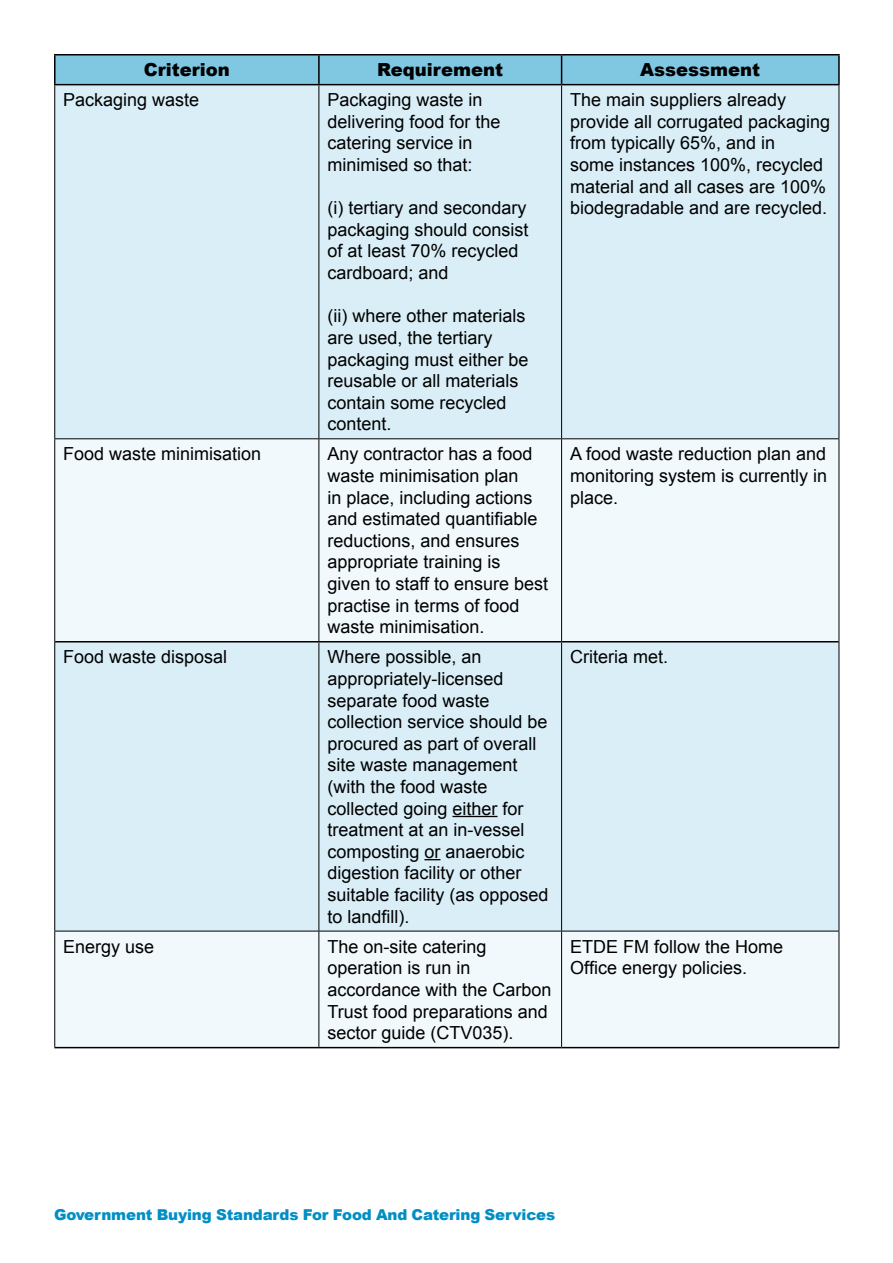
<style>
.page{position:relative;width:893px;height:1263px;background:#fff}
.page>*{position:absolute;margin:0;border:0;box-sizing:border-box;transform-origin:0 0}
.t1{font:18px/21.6px "Arial";color:#000}
.t2{font:900 18px "Arial";color:#000}
.t3{font:900 15px "Arial";letter-spacing:-.01em;color:#008fc5}
</style>
<div class="page">
<div style="left:55px;top:55px;width:264px;height:30px;background:#80c7e2"></div>
<div style="left:319px;top:55px;width:243px;height:30px;background:#80c7e2"></div>
<div style="left:562px;top:55px;width:277px;height:30px;background:#80c7e2"></div>
<div style="left:55px;top:85px;width:264px;height:354px;background:#d9eef6"></div>
<div style="left:319px;top:85px;width:243px;height:354px;background:#d9eef6"></div>
<div style="left:562px;top:85px;width:277px;height:354px;background:#d9eef6"></div>
<div style="left:55px;top:642px;width:264px;height:289px;background:#d9eef6"></div>
<div style="left:319px;top:642px;width:243px;height:289px;background:#d9eef6"></div>
<div style="left:562px;top:642px;width:277px;height:289px;background:#d9eef6"></div>
<div style="left:55px;top:439px;width:264px;height:203px;background:#f2f9fc"></div>
<div style="left:319px;top:439px;width:243px;height:203px;background:#f2f9fc"></div>
<div style="left:562px;top:439px;width:277px;height:203px;background:#f2f9fc"></div>
<div style="left:55px;top:931px;width:264px;height:116px;background:#f2f9fc"></div>
<div style="left:319px;top:931px;width:243px;height:116px;background:#f2f9fc"></div>
<div style="left:562px;top:931px;width:277px;height:116px;background:#f2f9fc"></div>
<hr style="left:54px;top:54px;width:265px;height:2px;background:#000">
<hr style="left:54px;top:56px;width:2px;height:28px;background:#000">
<hr style="left:319px;top:54px;width:243px;height:2px;background:#000">
<hr style="left:318px;top:56px;width:2px;height:28px;background:#000">
<hr style="left:562px;top:54px;width:278px;height:2px;background:#000">
<svg style="left:561px;top:56px;width:1px;height:28px"></svg>
<hr style="left:838px;top:56px;width:2px;height:28px;background:#000">
<hr style="left:54px;top:84px;width:265px;height:1px;background:#000">
<hr style="left:319px;top:84px;width:243px;height:1px;background:#000">
<hr style="left:562px;top:84px;width:278px;height:1px;background:#000">
<hr style="left:54px;top:439px;width:1px;height:203px;background:#000">
<hr style="left:318px;top:439px;width:1px;height:202px;background:#000">
<hr style="left:561px;top:439px;width:1px;height:202px;background:#000">
<hr style="left:839px;top:439px;width:1px;height:203px;background:#000">
<hr style="left:54px;top:931px;width:1px;height:116px;background:#000">
<hr style="left:318px;top:931px;width:1px;height:116px;background:#000">
<hr style="left:561px;top:931px;width:1px;height:116px;background:#000">
<hr style="left:839px;top:931px;width:1px;height:116px;background:#000">
<hr style="left:54px;top:85px;width:1px;height:353px;background:#000">
<hr style="left:318px;top:85px;width:1px;height:353px;background:#000">
<hr style="left:561px;top:85px;width:1px;height:353px;background:#000">
<hr style="left:839px;top:85px;width:1px;height:353px;background:#000">
<hr style="left:54px;top:438px;width:265px;height:1px;background:#000">
<hr style="left:319px;top:438px;width:243px;height:1px;background:#000">
<hr style="left:562px;top:438px;width:277px;height:1px;background:#000">
<hr style="left:54px;top:642px;width:1px;height:289px;background:#000">
<hr style="left:55px;top:641px;width:264px;height:1px;background:#000">
<hr style="left:319px;top:641px;width:243px;height:1px;background:#000">
<hr style="left:562px;top:641px;width:277px;height:1px;background:#000">
<hr style="left:318px;top:642px;width:1px;height:289px;background:#000">
<hr style="left:561px;top:642px;width:1px;height:289px;background:#000">
<hr style="left:839px;top:642px;width:1px;height:289px;background:#000">
<hr style="left:54px;top:931px;width:265px;height:1px;background:#000">
<hr style="left:319px;top:931px;width:243px;height:1px;background:#000">
<hr style="left:562px;top:931px;width:277px;height:1px;background:#000">
<hr style="left:54px;top:1047px;width:265px;height:1px;background:#000">
<hr style="left:319px;top:1047px;width:243px;height:1px;background:#000">
<hr style="left:562px;top:1047px;width:277px;height:1px;background:#000">
<hr style="left:452px;top:816px;width:45px;height:1px;background:#000">
<svg style="left:424px;top:859px;width:16px;height:1px"></svg>
<p class="t2" style="left:144px;top:57px;width:87px">Criterion</p>
<p class="t2" style="left:377px;top:57px;width:127px">Requirement</p>
<p class="t2" style="left:640px;top:57px;width:122px">Assessment</p>
<p class="t1" style="left:63px;top:89px;width:138px">Packaging waste</p>
<p class="t1" style="left:327px;top:89px;width:175px">Packaging waste in delivering food for the catering service in minimised so that:</p>
<p class="t1" style="left:327px;top:197px;width:203px">(i) tertiary and secondary packaging should consist of at least 70% recycled cardboard; and</p>
<p class="t1" style="left:570px;top:89px;width:262px">The main suppliers already provide all corrugated packaging from typically 65%, and in<br>some instances 100%, recycled material and all cases are 100% biodegradable and are recycled.</p>
<p class="t1" style="left:327px;top:305px;width:203px">(ii) where other materials are used, the tertiary packaging must either be reusable or all materials contain some recycled content.</p>
<p class="t1" style="left:63px;top:443px;width:200px">Food waste minimisation</p>
<p class="t1" style="left:327px;top:443px;width:222px">Any contractor has a food waste minimisation plan<br>in place, including actions and estimated quantifiable reductions, and ensures appropriate training is<br>given to staff to ensure best practise in terms of food waste minimisation.</p>
<p class="t1" style="left:570px;top:443px;width:259px;text-align:justify">A food waste reduction plan and monitoring system is currently in place.</p>
<p class="t1" style="left:63px;top:646px;width:166px">Food waste disposal</p>
<p class="t1" style="left:327px;top:646px;width:223px">Where possible, an appropriately-licensed separate food waste collection service should be procured as part of overall site waste management (with the food waste collected going either for treatment at an in-vessel composting or anaerobic digestion facility or other suitable facility (as opposed to landfill).</p>
<p class="t1" style="left:570px;top:646px;width:100px">Criteria met.</p>
<p class="t1" style="left:63px;top:936px;width:93px">Energy use</p>
<p class="t1" style="left:327px;top:936px;width:226px">The on-site catering operation is run in accordance with the Carbon<br>Trust food preparations and sector guide (CTV035).</p>
<p class="t1" style="left:570px;top:936px;width:215px">ETDE FM follow the Home<br>Office energy policies.</p>
<p class="t3" style="left:54px;top:1203px;width:503px">Government Buying Standards For Food And Catering Services</p>
</div>
